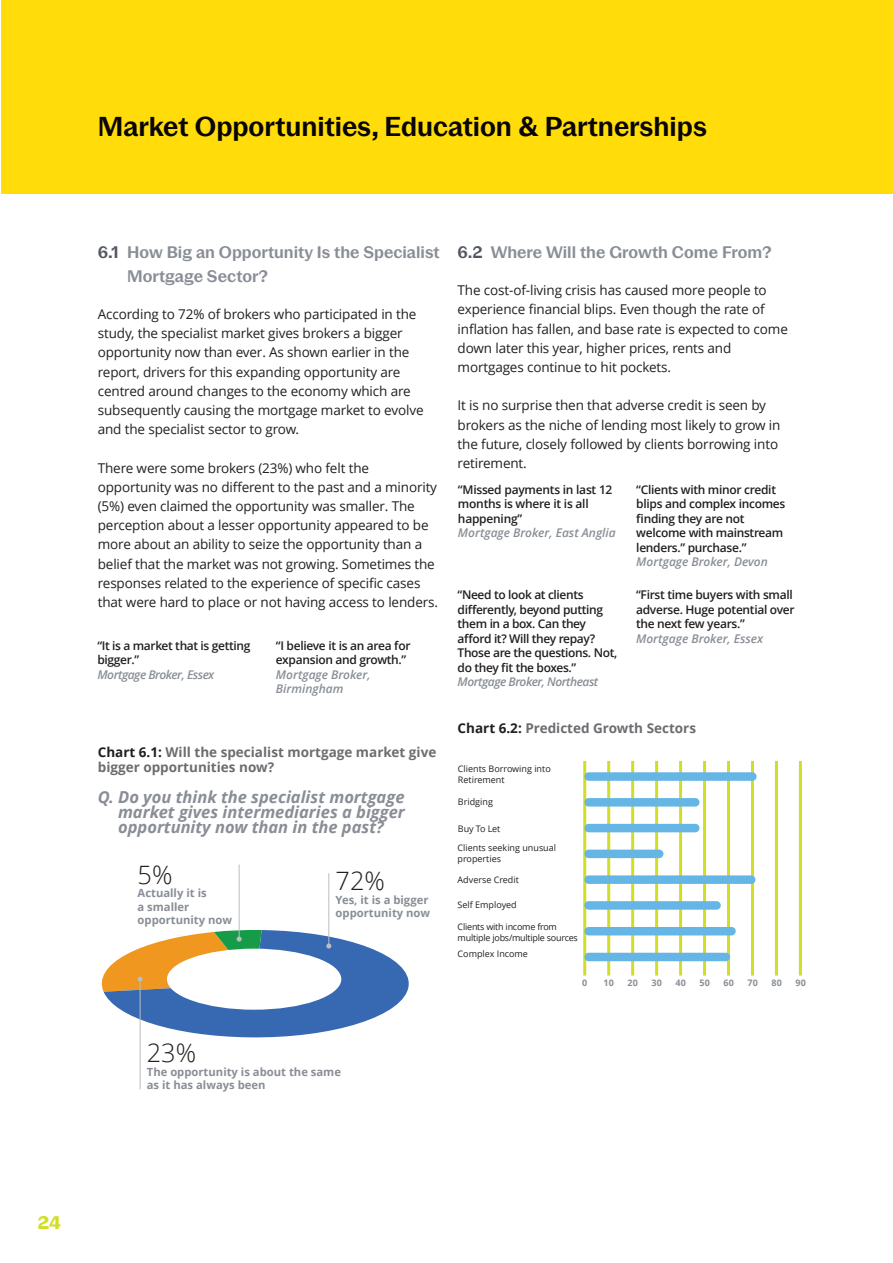
<style>
.page{position:relative;width:893px;height:1263px;background:#fff}
.page>*{position:absolute;margin:0;border:0;box-sizing:border-box;transform-origin:0 0}
.t1{font:600 27px "Pastiche Grotesque";color:#080505}
.t2{font:300 25.35px "Open Sans";color:#231f20}
.t3{font:700 18px "Pastiche Grotesque";color:#d2dd25}
.t4{font:italic 700 16.5px/15.3px "Open Sans";color:#898e96;text-align:justify}
.t5{font:600 16.5px/23.7px "Pastiche Grotesque";color:#898e96}
.t6{font:13.5px/19.2px "Open Sans";letter-spacing:-.01em;color:#231f20}
.t7{font:700 13.5px/15.3px "Open Sans";color:#6c6d70}
.t8{font:600 12px/14.4px "Open Sans";letter-spacing:-.025em;color:#231f20}
.t9{font:italic 600 12px/14.4px "Open Sans";color:#898e96}
.t10{font:italic 600 12px "Open Sans";letter-spacing:-.04em;color:#898e96}
.t11{font:700 11.25px/13.5px "Open Sans";color:#898e96}
.t12{font:9px/11.1px "Open Sans";color:#231f20}
.t13{font:9px/11.1px "Open Sans";letter-spacing:-.025em;color:#231f20}
.t14{font:700 9px "Open Sans";color:#898e96}
.s1{color:#52575f}
.s2{color:#231f20}
</style>
<div class="page">
<div style="left:1px;top:0;width:892px;height:193px;background:#ffdc0a"></div>
<hr style="left:239px;top:864px;width:1px;height:74px;background:#bcbdc0">
<hr style="left:328px;top:873px;width:1px;height:71px;background:#bcbdc0">
<svg style="left:101px;top:930px;width:308px;height:108px"></svg>
<hr style="left:140px;top:979px;width:1px;height:110px;background:#bcbdc0">
<hr style="left:583px;top:761px;width:3px;height:214px;background:#d2dd25">
<hr style="left:607px;top:761px;width:3px;height:214px;background:#d2dd25">
<hr style="left:631px;top:761px;width:3px;height:214px;background:#d2dd25">
<hr style="left:655px;top:761px;width:3px;height:214px;background:#d2dd25">
<hr style="left:679px;top:761px;width:3px;height:214px;background:#d2dd25">
<hr style="left:703px;top:761px;width:3px;height:214px;background:#d2dd25">
<hr style="left:727px;top:761px;width:3px;height:214px;background:#d2dd25">
<hr style="left:751px;top:761px;width:3px;height:214px;background:#d2dd25">
<hr style="left:799px;top:761px;width:3px;height:214px;background:#d2dd25">
<hr style="left:775px;top:761px;width:3px;height:214px;background:#d2dd25">
<div style="left:584px;top:772px;width:173px;height:9px;background:#66b6e5;border-radius:4px"></div>
<div style="left:584px;top:798px;width:115px;height:8px;background:#66b6e5;border-radius:4px"></div>
<div style="left:584px;top:824px;width:115px;height:8px;background:#66b6e5;border-radius:4px"></div>
<div style="left:584px;top:850px;width:79px;height:8px;background:#66b6e5;border-radius:4px"></div>
<div style="left:584px;top:875px;width:171px;height:9px;background:#66b6e5;border-radius:4px"></div>
<div style="left:584px;top:901px;width:137px;height:9px;background:#66b6e5;border-radius:4px"></div>
<div style="left:584px;top:927px;width:152px;height:8px;background:#66b6e5;border-radius:4px"></div>
<div style="left:584px;top:953px;width:146px;height:8px;background:#66b6e5;border-radius:4px"></div>
<p class="t1" style="left:98px;top:117px;width:611px">Market Opportunities, Education &amp; Partnerships</p>
<p class="t5" style="left:127px;top:242px;width:314px;text-indent:-29px"><span class="s1">6.1</span> How Big an Opportunity Is the Specialist<br>Mortgage Sector?</p>
<p class="t6" style="left:98px;top:304px;width:327px">According to 72% of brokers who participated in the study, the specialist market gives brokers a bigger opportunity now than ever. As shown earlier in the report, drivers for this expanding opportunity are centred around changes to the economy which are subsequently causing the mortgage market to evolve and the specialist sector to grow.</p>
<p class="t6" style="left:98px;top:458px;width:342px">There were some brokers (23%) who felt the opportunity was no different to the past and a minority (5%) even claimed the opportunity was smaller. The perception about a lesser opportunity appeared to be more about an ability to seize the opportunity than a belief that the market was not growing. Sometimes the responses related to the experience of specific cases that were hard to place or not having access to lenders.</p>
<p class="t8" style="left:97px;top:638px;width:154px">“It is a market that is getting bigger.”</p>
<p class="t10" style="left:97px;top:666px;width:118px">Mortgage Broker, Essex</p>
<p class="t8" style="left:276px;top:638px;width:136px">“I believe it is an area for expansion and growth.”</p>
<p class="t9" style="left:276px;top:667px;width:96px">Mortgage Broker,<br>Birmingham</p>
<p class="t7" style="left:98px;top:744px;width:340px"><span class="s2">Chart 6.1:</span> Will the specialist mortgage market give bigger opportunities now?</p>
<p class="t4" style="left:118px;top:789px;width:288px;text-indent:-20px">Q. Do you think the specialist mortgage market gives intermediaries a bigger opportunity now than in the past?</p>
<p class="t2" style="left:138px;top:857px;width:36px">5%</p>
<p class="t11" style="left:138px;top:886px;width:71px">Actually it is</p>
<p class="t11" style="left:138px;top:900px;width:96px">a smaller opportunity now</p>
<p class="t2" style="left:336px;top:863px;width:51px">72%</p>
<p class="t11" style="left:336px;top:892px;width:96px">Yes, it is a bigger opportunity now</p>
<p class="t5" style="left:458px;top:242px;width:315px"><span class="s1">6.2</span> Where Will the Growth Come From?</p>
<p class="t6" style="left:458px;top:280px;width:332px">The cost-of-living crisis has caused more people to experience financial blips. Even though the rate of inflation has fallen, and base rate is expected to come down later this year, higher prices, rents and mortgages continue to hit pockets.</p>
<p class="t6" style="left:458px;top:395px;width:324px">It is no surprise then that adverse credit is seen by brokers as the niche of lending most likely to grow in the future, closely followed by clients borrowing into retirement.</p>
<p class="t8" style="left:458px;top:482px;width:156px">“Missed payments in last 12 months is where it is all happening”</p>
<p class="t9" style="left:458px;top:525px;width:159px">Mortgage Broker, East Anglia</p>
<p class="t8" style="left:458px;top:587px;width:161px">“Need to look at clients differently, beyond putting them in a box. Can they afford it? Will they repay?<br>Those are the questions. Not, do they fit the boxes.”</p>
<p class="t10" style="left:458px;top:673px;width:142px">Mortgage Broker, Northeast</p>
<p class="t8" style="left:636px;top:482px;width:151px">“Clients with minor credit blips and complex incomes finding they are not welcome with mainstream lenders.” purchase.”</p>
<p class="t9" style="left:636px;top:554px;width:133px">Mortgage Broker, Devon</p>
<p class="t8" style="left:636px;top:587px;width:160px">“First time buyers with small adverse. Huge potential over the next few years.”</p>
<p class="t9" style="left:636px;top:631px;width:128px">Mortgage Broker, Essex</p>
<p class="t7" style="left:458px;top:720px;width:240px"><span class="s2">Chart 6.2:</span> Predicted Growth Sectors</p>
<p class="t12" style="left:458px;top:763px;width:94px">Clients Borrowing into<br>Retirement</p>
<p class="t12" style="left:458px;top:796px;width:36px">Bridging</p>
<p class="t12" style="left:458px;top:822px;width:44px">Buy To Let</p>
<p class="t12" style="left:458px;top:842px;width:100px">Clients seeking unusual properties</p>
<p class="t12" style="left:458px;top:874px;width:63px">Adverse Credit</p>
<p class="t12" style="left:458px;top:899px;width:61px">Self Employed</p>
<p class="t13" style="left:458px;top:921px;width:122px">Clients with income from multiple jobs/multiple sources</p>
<p class="t12" style="left:458px;top:948px;width:72px">Complex Income</p>
<p class="t14" style="left:582px;top:976px;width:7px">0</p>
<p class="t14" style="left:604px;top:976px;width:12px">10</p>
<p class="t14" style="left:628px;top:976px;width:12px">20</p>
<p class="t14" style="left:652px;top:976px;width:12px">30</p>
<p class="t14" style="left:676px;top:976px;width:12px">40</p>
<p class="t14" style="left:700px;top:976px;width:12px">50</p>
<p class="t14" style="left:723px;top:976px;width:12px">60</p>
<p class="t14" style="left:747px;top:976px;width:12px">70</p>
<p class="t14" style="left:771px;top:976px;width:12px">80</p>
<p class="t14" style="left:795px;top:976px;width:12px">90</p>
<p class="t2" style="left:147px;top:1035px;width:51px">23%</p>
<p class="t11" style="left:147px;top:1064px;width:196px">The opportunity is about the same as it has always been</p>
<p class="t3" style="left:38px;top:1216px;width:25px">24</p>
</div>
